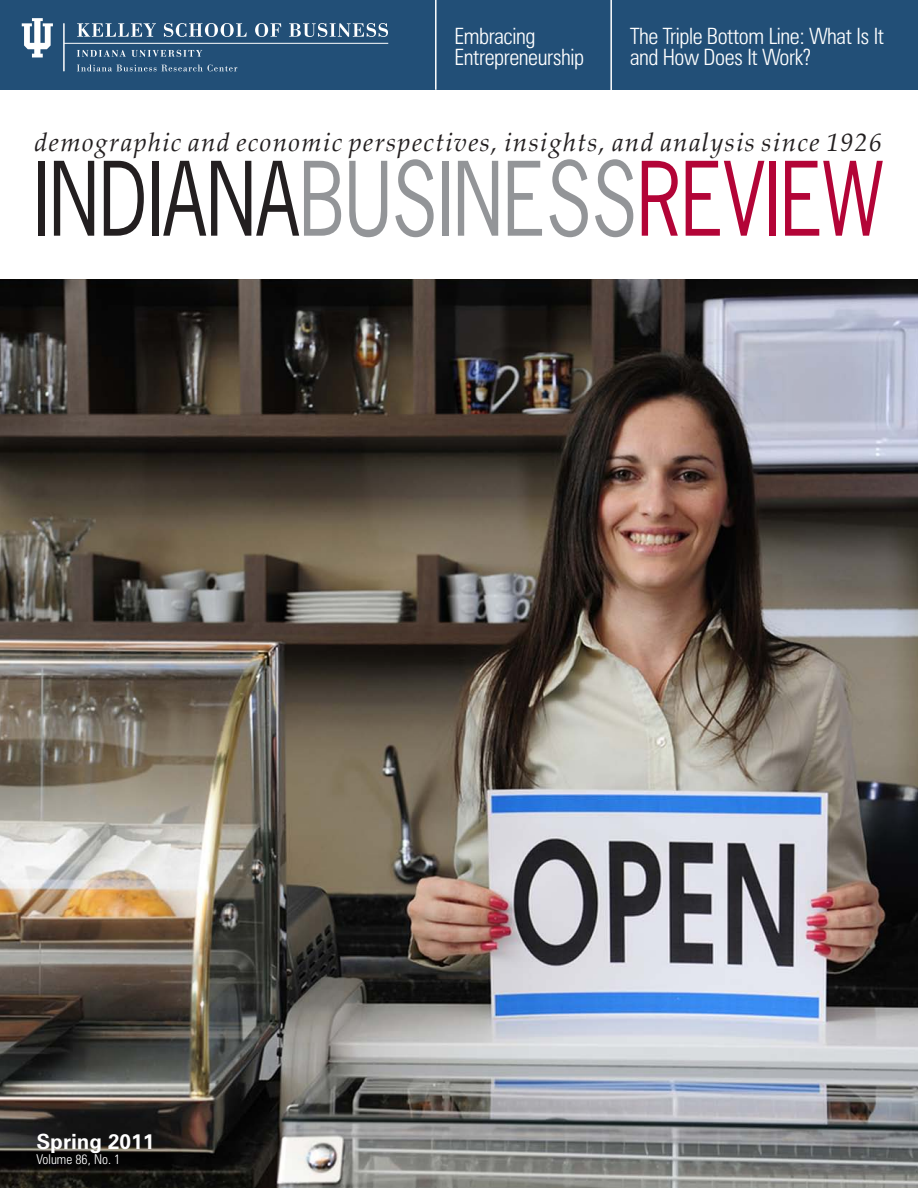
<style>
.page{position:relative;width:918px;height:1188px;background:#fff}
.page>*{position:absolute;margin:0;border:0;box-sizing:border-box;transform-origin:0 0}
.t1{font:96.3px "News Gothic Std";color:#939598;scale:.8 1}
.t2{font:italic 26.1px "Palatino Linotype";letter-spacing:.05em;color:#231f20}
.Graphic_Title{font:300 condensed 22.5px/21px "Zurich BT";letter-spacing:-.02em;color:#fff}
.Graphic_Title-2{font:700 21px "Zurich BT";color:#fff}
.Graphic_Title-3{font:300 condensed 13.5px "Zurich BT";color:#fff}
.s1{color:#231f20}
.s2{color:#b30437}
</style>
<div class="page">
<img style="left:0;top:279px;width:918px;height:909px">
<div style="left:0;top:0;width:918px;height:106px;background:#224f77"></div>
<div style="left:0;top:90px;width:918px;height:189px;background:#fff"></div>
<hr style="left:435px;top:0;width:2px;height:90px;background:#fff">
<hr style="left:610px;top:0;width:2px;height:97px;background:#fff">
<svg style="left:22px;top:18px;width:31px;height:39px"></svg>
<svg style="left:77px;top:23px;width:79px;height:14px"></svg>
<svg style="left:164px;top:23px;width:83px;height:14px"></svg>
<svg style="left:255px;top:23px;width:26px;height:14px"></svg>
<svg style="left:289px;top:23px;width:99px;height:14px"></svg>
<svg style="left:77px;top:50px;width:49px;height:7px"></svg>
<svg style="left:132px;top:50px;width:70px;height:7px"></svg>
<svg style="left:77px;top:65px;width:160px;height:6px"></svg>
<hr style="left:64px;top:43px;width:324px;height:1px;background:#fff">
<hr style="left:64px;top:23px;width:1px;height:48px;background:#fff">
<p class="Graphic_Title" style="left:455px;top:25px;width:131px">Embracing<br>Entrepreneurship</p>
<p class="Graphic_Title" style="left:630px;top:25px;width:256px">The Triple Bottom Line: What Is It and How Does It Work?</p>
<p class="t2" style="left:35px;top:123px;width:849px">demographic and economic perspectives, insights, and analysis since 1926</p>
<p class="t1" style="left:33px;top:137px;width:1063px"><span class="s1">INDIANA</span>BUSINESS<span class="s2">REVIEW</span></p>
<p class="Graphic_Title-2" style="left:36px;top:1128px;width:119px">Spring 2011</p>
<p class="Graphic_Title-3" style="left:36px;top:1151px;width:85px">Volume 86, No. 1</p>
</div>
